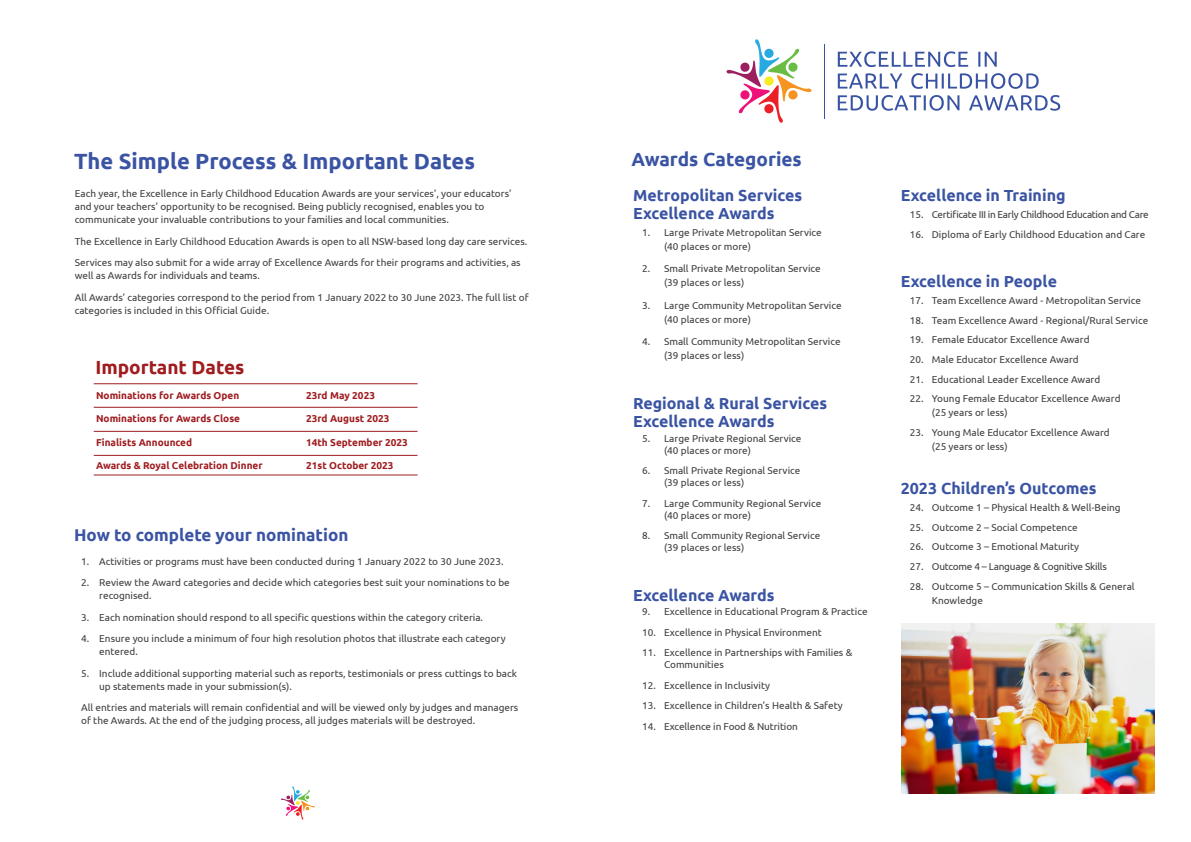
<style>
.page{position:relative;width:1191px;height:842px;background:#fff}
.page>*{position:absolute;margin:0;border:0;box-sizing:border-box;transform-origin:0 0}
.Page_Heading{font:700 22px "Ubuntu";color:#3a53a3}
.Page_Heading-2{font:700 19px "Ubuntu";color:#3a53a3}
.Page_Heading-3{font:700 19px "Ubuntu";color:#9f1c1f}
.Page_Heading-4{font:700 17px "Ubuntu";color:#3a53a3}
.t1{font:700 16px/18px "Ubuntu";color:#3a53a3}
.Number_Indentation_UPDATED{font:10px/13px "Ubuntu";color:#3e3e3f}
.t2{font:700 10px "Ubuntu";color:#9f1c1f}
.Number_Indentation_UPDATED-2{font:10px "Ubuntu";letter-spacing:-.03em;color:#3e3e3f}
.Number_Indentation_UPDATED-3{font:10px "Ubuntu";letter-spacing:-.02em;color:#3e3e3f}
</style>
<div class="page">
<svg style="left:281px;top:786px;width:34px;height:34px"></svg>
<hr style="left:94px;top:407px;width:323px;height:1px;background:#9f1c1f">
<hr style="left:94px;top:383px;width:323px;height:1px;background:#9f1c1f">
<hr style="left:94px;top:431px;width:323px;height:1px;background:#9f1c1f">
<hr style="left:94px;top:455px;width:323px;height:1px;background:#9f1c1f">
<hr style="left:94px;top:475px;width:323px;height:1px;background:#9f1c1f">
<svg style="left:837px;top:73px;width:201px;height:16px"></svg>
<hr style="left:824px;top:44px;width:1px;height:74px;background:#3853a3">
<svg style="left:837px;top:95px;width:223px;height:16px"></svg>
<svg style="left:837px;top:51px;width:159px;height:16px"></svg>
<svg style="left:726px;top:39px;width:86px;height:84px"></svg>
<img style="left:901px;top:624px;width:254px;height:170px">
<p class="Page_Heading" style="left:74px;top:148px;width:402px">The Simple Process &amp; Important Dates</p>
<p class="Page_Heading-2" style="left:631px;top:148px;width:172px">Awards Categories</p>
<p class="Number_Indentation_UPDATED" style="left:75px;top:187px;width:438px">Each year, the Excellence in Early Childhood Education Awards are your services’, your educators’ and your teachers’ opportunity to be recognised. Being publicly recognised, enables you to communicate your invaluable contributions to your families and local communities.</p>
<p class="Number_Indentation_UPDATED" style="left:75px;top:234px;width:454px">The Excellence in Early Childhood Education Awards is open to all NSW-based long day care services.</p>
<p class="Number_Indentation_UPDATED" style="left:75px;top:256px;width:447px">Services may also submit for a wide array of Excellence Awards for their programs and activities, as well as Awards for individuals and teams.</p>
<p class="Number_Indentation_UPDATED" style="left:75px;top:290px;width:455px">All Awards’ categories correspond to the period from 1 January 2022 to 30 June 2023. The full list of categories is included in this Official Guide.</p>
<p class="t1" style="left:633px;top:186px;width:171px">Metropolitan Services<br>Excellence Awards</p>
<p class="Number_Indentation_UPDATED" style="left:664px;top:225px;width:159px;line-height:14px;text-indent:-22px">1. Large Private Metropolitan Service (40 places or more)</p>
<p class="Number_Indentation_UPDATED" style="left:664px;top:261px;width:158px;line-height:14px;text-indent:-22px">2. Small Private Metropolitan Service (39 places or less)</p>
<p class="Number_Indentation_UPDATED" style="left:664px;top:298px;width:179px;line-height:14px;text-indent:-22px">3. Large Community Metropolitan Service (40 places or more)</p>
<p class="Number_Indentation_UPDATED" style="left:664px;top:334px;width:178px;line-height:14px;text-indent:-22px">4. Small Community Metropolitan Service (39 places or less)</p>
<p class="t1" style="left:633px;top:394px;width:196px">Regional &amp; Rural Services<br>Excellence Awards</p>
<p class="Number_Indentation_UPDATED" style="left:664px;top:432px;width:139px;line-height:12px;text-indent:-22px">5. Large Private Regional Service (40 places or more)</p>
<p class="Number_Indentation_UPDATED" style="left:664px;top:464px;width:138px;line-height:12px;text-indent:-22px">6. Small Private Regional Service (39 places or less)</p>
<p class="Number_Indentation_UPDATED" style="left:664px;top:497px;width:159px;line-height:12px;text-indent:-22px">7. Large Community Regional Service (40 places or more)</p>
<p class="Number_Indentation_UPDATED" style="left:664px;top:529px;width:158px;line-height:12px;text-indent:-22px">8. Small Community Regional Service (39 places or less)</p>
<p class="t1" style="left:633px;top:586px;width:143px">Excellence Awards</p>
<p class="Number_Indentation_UPDATED" style="left:642px;top:605px;width:227px">9. Excellence in Educational Program &amp; Practice</p>
<p class="Number_Indentation_UPDATED" style="left:642px;top:625px;width:181px">10. Excellence in Physical Environment</p>
<p class="Number_Indentation_UPDATED" style="left:664px;top:646px;width:190px;line-height:12px;text-indent:-22px">11. Excellence in Partnerships with Families &amp;<br>Communities</p>
<p class="Number_Indentation_UPDATED" style="left:642px;top:678px;width:129px">12. Excellence in Inclusivity</p>
<p class="Number_Indentation_UPDATED" style="left:642px;top:699px;width:202px">13. Excellence in Children’s Health &amp; Safety</p>
<p class="Number_Indentation_UPDATED" style="left:642px;top:719px;width:157px">14. Excellence in Food &amp; Nutrition</p>
<p class="Page_Heading-3" style="left:95px;top:356px;width:151px">Important Dates</p>
<p class="t2" style="left:96px;top:389px;width:145px">Nominations for Awards Open</p>
<p class="t2" style="left:306px;top:389px;width:70px">23rd May 2023</p>
<p class="t2" style="left:96px;top:413px;width:145px">Nominations for Awards Close</p>
<p class="t2" style="left:306px;top:413px;width:85px">23rd August 2023</p>
<p class="t2" style="left:96px;top:436px;width:98px">Finalists Announced</p>
<p class="t2" style="left:306px;top:436px;width:103px">14th September 2023</p>
<p class="t2" style="left:96px;top:459px;width:168px">Awards &amp; Royal Celebration Dinner</p>
<p class="t2" style="left:306px;top:459px;width:89px">21st October 2023</p>
<p class="Page_Heading-4" style="left:74px;top:525px;width:276px">How to complete your nomination</p>
<p class="Number_Indentation_UPDATED" style="left:81px;top:554px;width:424px">1. Activities or programs must have been conducted during 1 January 2022 to 30 June 2023.</p>
<p class="Number_Indentation_UPDATED" style="left:99px;top:576px;width:412px;text-indent:-18px">2. Review the Award categories and decide which categories best suit your nominations to be recognised.</p>
<p class="Number_Indentation_UPDATED" style="left:81px;top:610px;width:403px">3. Each nomination should respond to all specific questions within the category criteria.</p>
<p class="Number_Indentation_UPDATED" style="left:99px;top:632px;width:408px;text-indent:-18px">4. Ensure you include a minimum of four high resolution photos that illustrate each category entered.</p>
<p class="Number_Indentation_UPDATED" style="left:99px;top:666px;width:419px;text-indent:-18px">5. Include additional supporting material such as reports, testimonials or press cuttings to back up statements made in your submission(s).</p>
<p class="Number_Indentation_UPDATED" style="left:81px;top:701px;width:439px">All entries and materials will remain confidential and will be viewed only by judges and managers of the Awards. At the end of the judging process, all judges materials will be destroyed.</p>
<p class="t1" style="left:900px;top:186px;width:166px">Excellence in Training</p>
<p class="Number_Indentation_UPDATED-2" style="left:909px;top:208px;width:240px">15. Certificate III in Early Childhood Education and Care</p>
<p class="Number_Indentation_UPDATED" style="left:909px;top:227px;width:237px">16. Diploma of Early Childhood Education and Care</p>
<p class="t1" style="left:900px;top:272px;width:158px">Excellence in People</p>
<p class="Number_Indentation_UPDATED" style="left:909px;top:294px;width:233px">17. Team Excellence Award - Metropolitan Service</p>
<p class="Number_Indentation_UPDATED" style="left:909px;top:313px;width:240px">18. Team Excellence Award - Regional/Rural Service</p>
<p class="Number_Indentation_UPDATED" style="left:909px;top:333px;width:181px">19. Female Educator Excellence Award</p>
<p class="Number_Indentation_UPDATED" style="left:909px;top:353px;width:171px">20. Male Educator Excellence Award</p>
<p class="Number_Indentation_UPDATED" style="left:909px;top:372px;width:192px">21. Educational Leader Excellence Award</p>
<p class="Number_Indentation_UPDATED" style="left:931px;top:392px;width:190px;line-height:14px;text-indent:-22px">22. Young Female Educator Excellence Award (25 years or less)</p>
<p class="Number_Indentation_UPDATED" style="left:931px;top:425px;width:179px;line-height:14px;text-indent:-22px">23. Young Male Educator Excellence Award (25 years or less)</p>
<p class="t1" style="left:900px;top:479px;width:197px">2023 Children’s Outcomes</p>
<p class="Number_Indentation_UPDATED" style="left:909px;top:501px;width:212px">24. Outcome 1 – Physical Health &amp; Well-Being</p>
<p class="Number_Indentation_UPDATED" style="left:909px;top:520px;width:169px">25. Outcome 2 – Social Competence</p>
<p class="Number_Indentation_UPDATED" style="left:909px;top:540px;width:171px">26. Outcome 3 – Emotional Maturity</p>
<p class="Number_Indentation_UPDATED-3" style="left:909px;top:560px;width:199px">27. Outcome 4 – Language &amp; Cognitive Skills</p>
<p class="Number_Indentation_UPDATED" style="left:931px;top:579px;width:204px;line-height:14px;text-indent:-22px">28. Outcome 5 – Communication Skills &amp; General<br>Knowledge</p>
</div>
